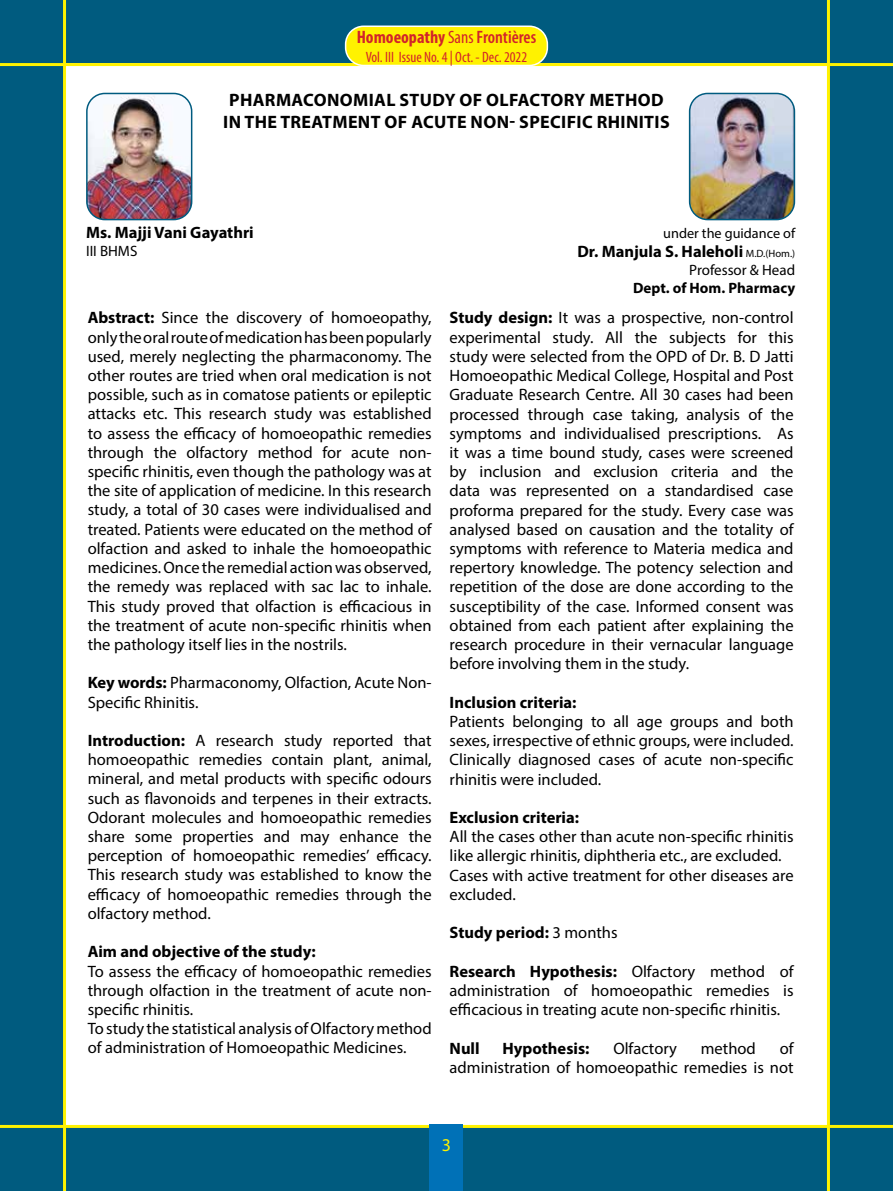
<style>
.page{position:relative;width:893px;height:1191px;background:#005b7f}
.page>*{position:absolute;margin:0;border:0;box-sizing:border-box;transform-origin:0 0}
.t1{font:700 18px/21.6px "Myriad Pro";letter-spacing:.02em;color:#000;text-align:center}
.t2{font:700 condensed 18px "Myriad Pro";color:#d2232a}
.t3{font:18px "Myriad Pro";color:#fff200}
.t4{font:16.5px/19.2px "Myriad Pro";color:#000;text-align:justify}
.t5{font:700 16.5px "Myriad Pro";color:#000}
.t6{font:condensed 15px "Myriad Pro";color:#d2232a}
.t7{font:15px "Myriad Pro";color:#000}
.t8{font:700 15px "Myriad Pro";color:#000}
.t9{font:14.25px "Myriad Pro";color:#000}
.s1{font-weight:400}
.s2{font-weight:600}
.s3{font-weight:700}
.s4{font-weight:400;font-size:10.5px}
</style>
<div class="page">
<div style="left:64px;top:64px;width:765px;height:1063px;background:#fff"></div>
<hr style="left:0;top:63px;width:893px;height:3px;background:#fff200">
<hr style="left:0;top:1125px;width:893px;height:3px;background:#fff200">
<div style="left:430px;top:1124px;width:33px;height:67px;background:#0071b7"></div>
<hr style="left:63px;top:0;width:3px;height:1191px;background:#fff200">
<hr style="left:827px;top:0;width:3px;height:1191px;background:#fff200">
<img style="left:690px;top:93px;width:104px;height:127px">
<div style="left:689px;top:93px;width:106px;height:127px;border:2px solid #005b7f;border-radius:18px"></div>
<img style="left:87px;top:93px;width:105px;height:127px">
<div style="left:86px;top:93px;width:106px;height:127px;border:2px solid #005b7f;border-radius:18px"></div>
<div style="left:346px;top:26px;width:201px;height:39px;background:#fff200;border-radius:18px"></div>
<div style="left:345px;top:26px;width:203px;height:40px;border:2px solid #fff;border-radius:18px"></div>
<p class="t2" style="left:357px;top:26px;width:181px">Homoeopathy <span class="s1">Sans</span> <span class="s2">Frontières</span></p>
<p class="t6" style="left:366px;top:48px;width:163px">Vol. III Issue No. 4 | Oct. - Dec. 2022</p>
<p class="t1" style="left:223px;top:89px;width:448px">PHARMACONOMIAL STUDY OF OLFACTORY METHOD<br>IN THE TREATMENT OF ACUTE NON- SPECIFIC RHINITIS</p>
<p class="t5" style="left:86px;top:221px;width:169px">Ms. Majji Vani Gayathri</p>
<p class="t7" style="left:86px;top:241px;width:53px">III BHMS</p>
<p class="t4" style="left:88px;top:308px;width:345px"><span class="s3">Abstract:</span> Since the discovery of homoeopathy, only the oral route of medication has been popularly used, merely neglecting the pharmaconomy. The other routes are tried when oral medication is not possible, such as in comatose patients or epileptic attacks etc. This research study was established to assess the efficacy of homoeopathic remedies through the olfactory method for acute non&shy;specific rhinitis, even though the pathology was at the site of application of medicine. In this research study, a total of 30 cases were individualised and treated. Patients were educated on the method of olfaction and asked to inhale the homoeopathic medicines. Once the remedial action was observed, the remedy was replaced with sac lac to inhale.<br>This study proved that olfaction is efficacious in the treatment of acute non-specific rhinitis when the pathology itself lies in the nostrils.</p>
<p class="t4" style="left:88px;top:673px;width:345px"><span class="s3">Key words:</span> Pharmaconomy, Olfaction, Acute Non-<br>Specific Rhinitis.</p>
<p class="t4" style="left:88px;top:730px;width:345px"><span class="s3">Introduction:</span> A research study reported that homoeopathic remedies contain plant, animal, mineral, and metal products with specific odours such as flavonoids and terpenes in their extracts.<br>Odorant molecules and homoeopathic remedies share some properties and may enhance the perception of homoeopathic remedies’ efficacy.<br>This research study was established to know the efficacy of homoeopathic remedies through the olfactory method.</p>
<p class="t5" style="left:88px;top:941px;width:229px">Aim and objective of the study:</p>
<p class="t4" style="left:88px;top:961px;width:345px;text-align:left">To assess the efficacy of homoeopathic remedies through olfaction in the treatment of acute non&shy;specific rhinitis.<br>To study the statistical analysis of Olfactory method of administration of Homoeopathic Medicines.</p>
<p class="t9" style="left:663px;top:224px;width:133px">under the guidance of</p>
<p class="t5" style="left:577px;top:241px;width:219px">Dr. Manjula S. Haleholi <span class="s4">M.D.(Hom.)</span></p>
<p class="t7" style="left:689px;top:261px;width:107px">Professor &amp; Head</p>
<p class="t8" style="left:633px;top:278px;width:163px">Dept. of Hom. Pharmacy</p>
<p class="t4" style="left:450px;top:308px;width:345px"><span class="s3">Study design:</span> It was a prospective, non-control experimental study. All the subjects for this study were selected from the OPD of Dr. B. D Jatti Homoeopathic Medical College, Hospital and Post Graduate Research Centre. All 30 cases had been processed through case taking, analysis of the symptoms and individualised prescriptions. As it was a time bound study, cases were screened by inclusion and exclusion criteria and the data was represented on a standardised case proforma prepared for the study. Every case was analysed based on causation and the totality of symptoms with reference to Materia medica and repertory knowledge. The potency selection and repetition of the dose are done according to the susceptibility of the case. Informed consent was obtained from each patient after explaining the research procedure in their vernacular language before involving them in the study.</p>
<p class="t5" style="left:450px;top:691px;width:128px">Inclusion criteria:</p>
<p class="t4" style="left:450px;top:711px;width:345px">Patients belonging to all age groups and both sexes, irrespective of ethnic groups, were included.<br>Clinically diagnosed cases of acute non-specific rhinitis were included.</p>
<p class="t5" style="left:450px;top:806px;width:131px">Exclusion criteria:</p>
<p class="t4" style="left:450px;top:827px;width:345px;text-align:left">All the cases other than acute non-specific rhinitis like allergic rhinitis, diphtheria etc., are excluded.<br>Cases with active treatment for other diseases are excluded.</p>
<p class="t5" style="left:450px;top:922px;width:169px">Study period: <span class="s1">3 months</span></p>
<p class="t4" style="left:450px;top:961px;width:345px"><span class="s3">Research Hypothesis:</span> Olfactory method of administration of homoeopathic remedies is efficacious in treating acute non-specific rhinitis.</p>
<p class="t5" style="left:450px;top:1037px;width:32px">Null</p>
<p class="t5" style="left:502px;top:1037px;width:89px">Hypothesis:</p>
<p class="t4" style="left:613px;top:1038px;width:65px">Olfactory</p>
<p class="t4" style="left:701px;top:1038px;width:57px">method</p>
<p class="t4" style="left:450px;top:1038px;width:345px;text-align:right">of<br>administration of homoeopathic remedies is not</p>
<p class="t3" style="left:442px;top:1134px;width:11px">3</p>
</div>
